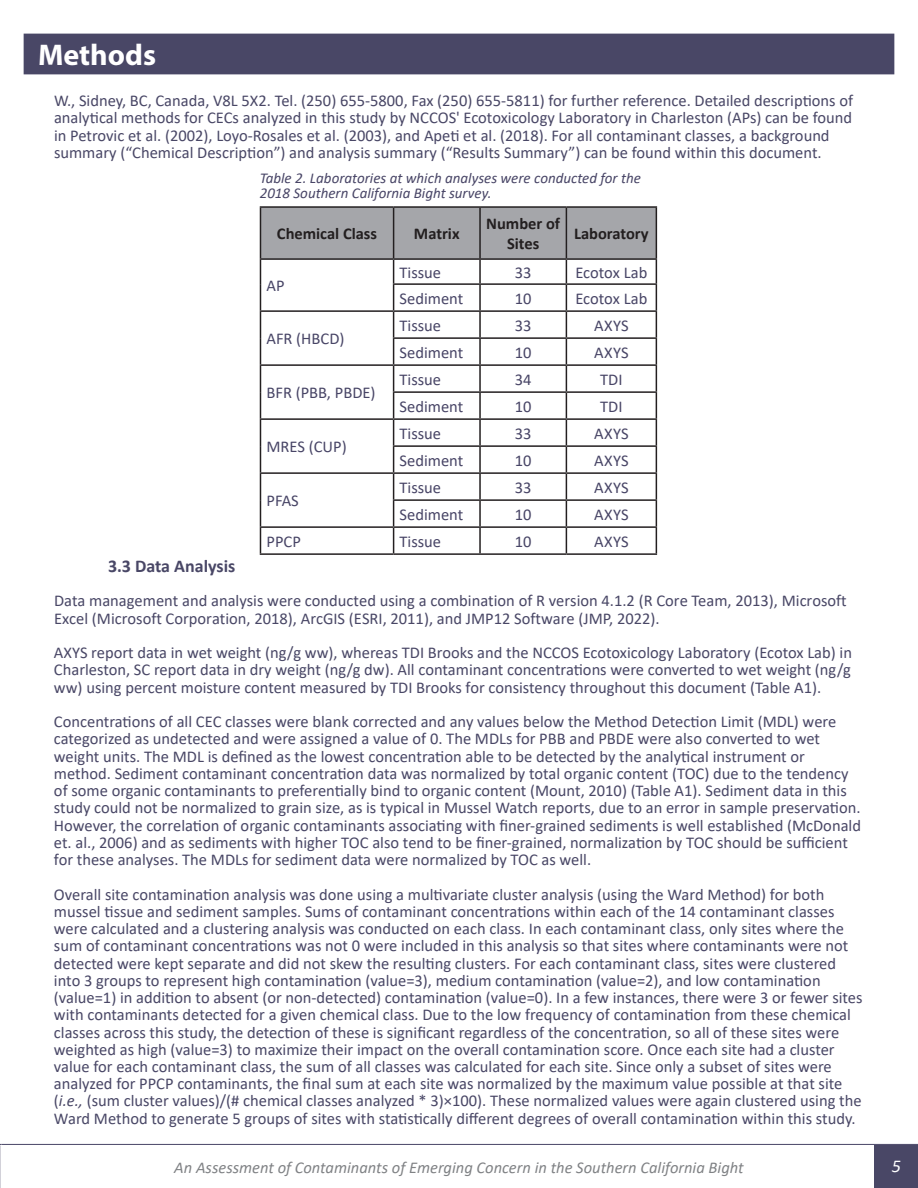
<style>
.page{position:relative;width:918px;height:1188px;background:#fff}
.page>*{position:absolute;margin:0;border:0;box-sizing:border-box;transform-origin:0 0}
.t1{font:700 30px "Myriad Pro";color:#fff}
.Subheading_1{font:700 18px "Calibri";color:#494766}
.t2{font:italic 18px "Calibri";color:#fff}
.Body_Text{font:16.5px/17.2px "Calibri";color:#494766}
.t3{font:16.5px "Calibri";color:#484566}
.t4{font:italic 16.5px "Calibri";color:#808285}
.t5{font:700 16.5px/19.8px "Calibri";color:#231f20;text-align:center}
.Table_Caption{font:italic 15px/15px "Calibri";color:#484566}
.s1{font-style:italic}
</style>
<div class="page">
<div style="left:875px;top:1145px;width:43px;height:43px;background:#494766"></div>
<hr style="left:2px;top:1144px;width:916px;height:1px;background:#484566">
<div style="left:24px;top:34px;width:870px;height:40px;background:#494766"></div>
<hr style="left:260px;top:206px;width:134px;height:2px;background:#231f20">
<hr style="left:394px;top:206px;width:86px;height:2px;background:#231f20">
<hr style="left:480px;top:206px;width:86px;height:2px;background:#231f20">
<hr style="left:566px;top:206px;width:91px;height:2px;background:#231f20">
<svg style="left:260px;top:207px;width:397px;height:346px"></svg>
<hr style="left:260px;top:553px;width:134px;height:2px;background:#231f20">
<hr style="left:394px;top:553px;width:86px;height:2px;background:#231f20">
<hr style="left:480px;top:553px;width:86px;height:2px;background:#231f20">
<hr style="left:566px;top:553px;width:91px;height:2px;background:#231f20">
<h1 class="t1" style="left:38px;top:36px;width:120px">Methods</h1>
<p class="Body_Text" style="left:54px;top:92px;width:801px">W., Sidney, BC, Canada, V8L 5X2. Tel. (250) 655-5800, Fax (250) 655-5811) for further reference. Detailed descriptions of analytical methods for CECs analyzed in this study by NCCOS' Ecotoxicology Laboratory in Charleston (APs) can be found in Petrovic et al. (2002), Loyo-Rosales et al. (2003), and Apeti et al. (2018). For all contaminant classes, a background summary (“Chemical Description”) and analysis summary (“Results Summary”) can be found within this document.</p>
<p class="Table_Caption" style="left:260px;top:170px;width:383px">Table 2. Laboratories at which analyses were conducted for the<br>2018 Southern California Bight survey.</p>
<p class="t5" style="left:277px;top:224px;width:102px">Chemical Class</p>
<p class="t5" style="left:414px;top:224px;width:47px">Matrix</p>
<p class="t5" style="left:486px;top:214px;width:75px">Number of<br>Sites</p>
<p class="t5" style="left:574px;top:224px;width:76px">Laboratory</p>
<p class="t3" style="left:266px;top:274px;width:20px">AP</p>
<p class="t3" style="left:400px;top:261px;width:43px">Tissue</p>
<p class="t3" style="left:515px;top:261px;width:18px">33</p>
<p class="t3" style="left:575px;top:261px;width:74px">Ecotox Lab</p>
<p class="t3" style="left:400px;top:287px;width:65px">Sediment</p>
<p class="t3" style="left:515px;top:287px;width:18px">10</p>
<p class="t3" style="left:575px;top:287px;width:74px">Ecotox Lab</p>
<p class="t3" style="left:266px;top:327px;width:80px">AFR (HBCD)</p>
<p class="t3" style="left:266px;top:381px;width:111px">BFR (PBB, PBDE)</p>
<p class="t3" style="left:266px;top:435px;width:82px">MRES (CUP)</p>
<p class="t3" style="left:266px;top:489px;width:34px">PFAS</p>
<p class="t3" style="left:400px;top:314px;width:43px">Tissue</p>
<p class="t3" style="left:515px;top:314px;width:18px">33</p>
<p class="t3" style="left:594px;top:314px;width:36px">AXYS</p>
<p class="t3" style="left:400px;top:341px;width:65px">Sediment</p>
<p class="t3" style="left:515px;top:341px;width:18px">10</p>
<p class="t3" style="left:594px;top:341px;width:36px">AXYS</p>
<p class="t3" style="left:400px;top:368px;width:43px">Tissue</p>
<p class="t3" style="left:515px;top:368px;width:18px">34</p>
<p class="t3" style="left:600px;top:368px;width:24px">TDI</p>
<p class="t3" style="left:400px;top:395px;width:65px">Sediment</p>
<p class="t3" style="left:515px;top:395px;width:18px">10</p>
<p class="t3" style="left:600px;top:395px;width:24px">TDI</p>
<p class="t3" style="left:400px;top:422px;width:43px">Tissue</p>
<p class="t3" style="left:515px;top:422px;width:18px">33</p>
<p class="t3" style="left:594px;top:422px;width:36px">AXYS</p>
<p class="t3" style="left:400px;top:449px;width:65px">Sediment</p>
<p class="t3" style="left:515px;top:449px;width:18px">10</p>
<p class="t3" style="left:594px;top:449px;width:36px">AXYS</p>
<p class="t3" style="left:400px;top:476px;width:43px">Tissue</p>
<p class="t3" style="left:515px;top:476px;width:18px">33</p>
<p class="t3" style="left:594px;top:476px;width:36px">AXYS</p>
<p class="t3" style="left:400px;top:503px;width:65px">Sediment</p>
<p class="t3" style="left:515px;top:503px;width:18px">10</p>
<p class="t3" style="left:594px;top:503px;width:36px">AXYS</p>
<p class="t3" style="left:266px;top:530px;width:36px">PPCP</p>
<p class="t3" style="left:400px;top:530px;width:43px">Tissue</p>
<p class="t3" style="left:515px;top:530px;width:18px">10</p>
<p class="t3" style="left:594px;top:530px;width:36px">AXYS</p>
<p class="Subheading_1" style="left:108px;top:553px;width:129px">3.3 Data Analysis</p>
<p class="Body_Text" style="left:54px;top:592px;width:794px">Data management and analysis were conducted using a combination of R version 4.1.2 (R Core Team, 2013), Microsoft<br>Excel (Microsoft Corporation, 2018), ArcGIS (ESRI, 2011), and JMP12 Software (JMP, 2022).</p>
<p class="Body_Text" style="left:54px;top:644px;width:800px;text-align:justify">AXYS report data in wet weight (ng/g ww), whereas TDI Brooks and the NCCOS Ecotoxicology Laboratory (Ecotox Lab) in Charleston, SC report data in dry weight (ng/g dw). All contaminant concentrations were converted to wet weight (ng/g ww) using percent moisture content measured by TDI Brooks for consistency throughout this document (Table A1).</p>
<p class="Body_Text" style="left:54px;top:713px;width:809px">Concentrations of all CEC classes were blank corrected and any values below the Method Detection Limit (MDL) were categorized as undetected and were assigned a value of 0. The MDLs for PBB and PBDE were also converted to wet weight units. The MDL is defined as the lowest concentration able to be detected by the analytical instrument or method. Sediment contaminant concentration data was normalized by total organic content (TOC) due to the tendency of some organic contaminants to preferentially bind to organic content (Mount, 2010) (Table A1). Sediment data in this study could not be normalized to grain size, as is typical in Mussel Watch reports, due to an error in sample preservation.<br>However, the correlation of organic contaminants associating with finer-grained sediments is well established (McDonald et. al., 2006) and as sediments with higher TOC also tend to be finer-grained, normalization by TOC should be sufficient for these analyses. The MDLs for sediment data were normalized by TOC as well.</p>
<p class="Body_Text" style="left:54px;top:885px;width:810px">Overall site contamination analysis was done using a multivariate cluster analysis (using the Ward Method) for both mussel tissue and sediment samples. Sums of contaminant concentrations within each of the 14 contaminant classes were calculated and a clustering analysis was conducted on each class. In each contaminant class, only sites where the sum of contaminant concentrations was not 0 were included in this analysis so that sites where contaminants were not detected were kept separate and did not skew the resulting clusters. For each contaminant class, sites were clustered into 3 groups to represent high contamination (value=3), medium contamination (value=2), and low contamination (value=1) in addition to absent (or non-detected) contamination (value=0). In a few instances, there were 3 or fewer sites with contaminants detected for a given chemical class. Due to the low frequency of contamination from these chemical classes across this study, the detection of these is significant regardless of the concentration, so all of these sites were weighted as high (value=3) to maximize their impact on the overall contamination score. Once each site had a cluster value for each contaminant class, the sum of all classes was calculated for each site. Since only a subset of sites were analyzed for PPCP contaminants, the final sum at each site was normalized by the maximum value possible at that site (<span class="s1">i.e.,</span> (sum cluster values)/(# chemical classes analyzed * 3)×100). These normalized values were again clustered using the Ward Method to generate 5 groups of sites with statistically different degrees of overall contamination within this study.</p>
<p class="t4" style="left:174px;top:1156px;width:571px">An Assessment of Contaminants of Emerging Concern in the Southern California Bight</p>
<p class="t2" style="left:892px;top:1154px;width:11px">5</p>
</div>
